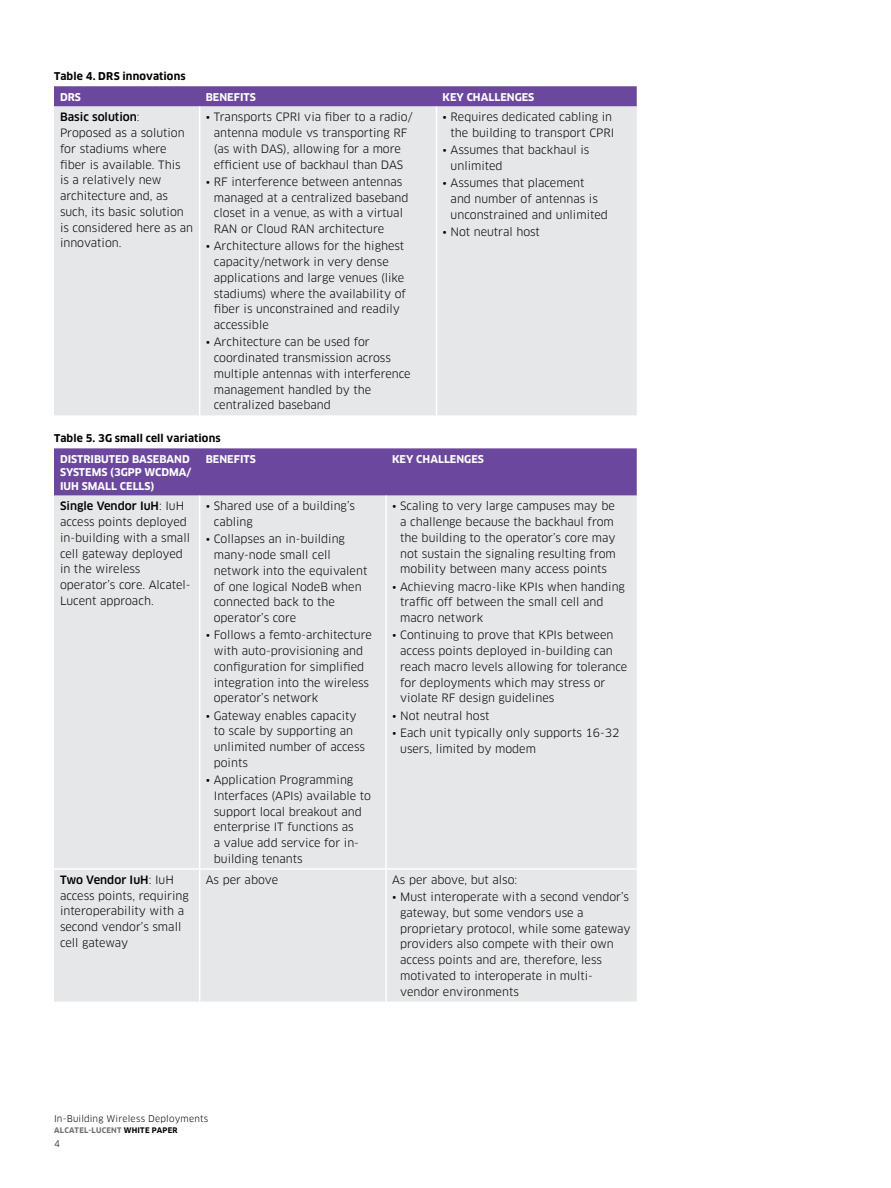
<style>
.page{position:relative;width:891px;height:1188px;background:#fff}
.page>*{position:absolute;margin:0;border:0;box-sizing:border-box;transform-origin:0 0}
.t1{font:11.25px/15.8px "Clan OT";color:#000}
.t2{font:700 10.5px/13.5px "Clan OT";color:#fff}
.t3{font:700 10.5px "Clan OT";letter-spacing:.015em;color:#000}
.t4{font:9px "Clan OT";letter-spacing:.02em;color:#000}
.t5{font:700 7.5px "Clan OT";letter-spacing:.035em;color:#6d6e71}
.s1{font-weight:500}
.s2{color:#000}
</style>
<div class="page">
<svg style="left:54px;top:86px;width:583px;height:21px;background:#7150a1"></svg>
<div style="left:54px;top:107px;width:583px;height:308px;background:#e6e7e8"></div>
<hr style="left:199px;top:107px;width:1px;height:308px;background:#fff">
<hr style="left:436px;top:107px;width:1px;height:308px;background:#fff">
<div style="left:54px;top:448px;width:583px;height:48px;background:#6b489d"></div>
<div style="left:54px;top:496px;width:583px;height:506px;background:#e6e7e8"></div>
<hr style="left:199px;top:496px;width:1px;height:372px;background:#fff">
<hr style="left:385px;top:496px;width:2px;height:372px;background:#fff">
<hr style="left:54px;top:868px;width:146px;height:2px;background:#fff">
<hr style="left:200px;top:868px;width:186px;height:2px;background:#fff">
<hr style="left:199px;top:870px;width:1px;height:132px;background:#fff">
<hr style="left:386px;top:868px;width:251px;height:2px;background:#fff">
<hr style="left:385px;top:870px;width:2px;height:132px;background:#fff">
<p class="t3" style="left:54px;top:70px;width:133px">Table 4. DRS innovations</p>
<p class="t2" style="left:60px;top:90px;width:22px">DRS</p>
<p class="t2" style="left:206px;top:90px;width:52px">BENEFITS</p>
<p class="t2" style="left:443px;top:90px;width:93px">KEY CHALLENGES</p>
<p class="t1" style="left:60px;top:109px;width:135px"><span class="s1">Basic solution</span>:<br>Proposed as a solution for stadiums where fiber is available. This<br>is a relatively new architecture and, as such, its basic solution is considered here as an innovation.</p>
<p class="t1" style="left:206px;top:109px;width:208px;text-align:center">• Transports CPRI via fiber to a radio/ antenna module vs transporting RF (as with DAS), allowing for a more efficient use of backhaul than DAS</p>
<p class="t1" style="left:442px;top:109px;width:173px;text-align:right">• Requires dedicated cabling in the building to transport CPRI</p>
<p class="t1" style="left:451px;top:142px;width:140px;text-indent:-8px">• Assumes that backhaul is unlimited</p>
<p class="t1" style="left:451px;top:175px;width:159px;text-indent:-8px">• Assumes that placement<br>and number of antennas is unconstrained and unlimited</p>
<p class="t1" style="left:442px;top:224px;width:99px">• Not neutral host</p>
<p class="t1" style="left:214px;top:174px;width:196px;text-indent:-8px">• RF interference between antennas managed at a centralized baseband closet in a venue, as with a virtual RAN or Cloud RAN architecture</p>
<p class="t1" style="left:214px;top:238px;width:194px;text-indent:-8px">• Architecture allows for the highest capacity/network in very dense applications and large venues (like stadiums) where the availability of fiber is unconstrained and readily accessible</p>
<p class="t1" style="left:214px;top:334px;width:198px;text-indent:-8px">• Architecture can be used for coordinated transmission across multiple antennas with interference management handled by the centralized baseband</p>
<p class="t3" style="left:54px;top:432px;width:168px">Table 5. 3G small cell variations</p>
<p class="t2" style="left:60px;top:452px;width:133px">DISTRIBUTED BASEBAND<br>SYSTEMS (3GPP WCDMA/<br>IUH SMALL CELLS)</p>
<p class="t2" style="left:206px;top:452px;width:52px">BENEFITS</p>
<p class="t2" style="left:392px;top:452px;width:93px">KEY CHALLENGES</p>
<p class="t1" style="left:60px;top:498px;width:132px"><span class="s1">Single Vendor IuH</span>: IuH access points deployed in-building with a small cell gateway deployed in the wireless operator’s core. Alcatel-<br>Lucent approach.</p>
<p class="t1" style="left:214px;top:498px;width:143px;text-indent:-8px">• Shared use of a building’s cabling</p>
<p class="t1" style="left:400px;top:498px;width:217px;text-indent:-8px">• Scaling to very large campuses may be a challenge because the backhaul from the building to the operator’s core may not sustain the signaling resulting from mobility between many access points</p>
<p class="t1" style="left:400px;top:579px;width:226px;text-indent:-8px">• Achieving macro-like KPIs when handing traffic off between the small cell and macro network</p>
<p class="t1" style="left:400px;top:627px;width:229px;text-indent:-8px">• Continuing to prove that KPIs between access points deployed in-building can reach macro levels allowing for tolerance for deployments which may stress or violate RF design guidelines</p>
<p class="t1" style="left:392px;top:708px;width:99px">• Not neutral host</p>
<p class="t1" style="left:400px;top:725px;width:221px;text-indent:-8px">• Each unit typically only supports 16-32 users, limited by modem</p>
<p class="t1" style="left:214px;top:531px;width:155px;text-indent:-8px">• Collapses an in-building many-node small cell network into the equivalent of one logical NodeB when connected back to the operator’s core</p>
<p class="t1" style="left:214px;top:627px;width:160px;text-indent:-8px">• Follows a femto-architecture with auto-provisioning and configuration for simplified integration into the wireless operator’s network</p>
<p class="t1" style="left:214px;top:708px;width:153px;text-indent:-8px">• Gateway enables capacity to scale by supporting an unlimited number of access points</p>
<p class="t1" style="left:214px;top:772px;width:159px;text-indent:-8px">• Application Programming<br>Interfaces (APIs) available to support local breakout and enterprise IT functions as<br>a value add service for in&shy;building tenants</p>
<p class="t1" style="left:60px;top:872px;width:130px"><span class="s1">Two Vendor IuH</span>: IuH access points, requiring interoperability with a second vendor’s small cell gateway</p>
<p class="t1" style="left:206px;top:872px;width:74px">As per above</p>
<p class="t1" style="left:392px;top:872px;width:127px">As per above, but also:</p>
<p class="t1" style="left:400px;top:889px;width:232px;text-indent:-8px">• Must interoperate with a second vendor’s gateway, but some vendors use a proprietary protocol, while some gateway providers also compete with their own access points and are, therefore, less motivated to interoperate in multi&shy;vendor environments</p>
<p class="t4" style="left:54px;top:1113px;width:156px">In-Building Wireless Deployments</p>
<p class="t5" style="left:54px;top:1126px;width:125px">ALCATEL-LUCENT <span class="s2">WHITE PAPER</span></p>
<p class="t4" style="left:54px;top:1139px;width:7px">4</p>
</div>
